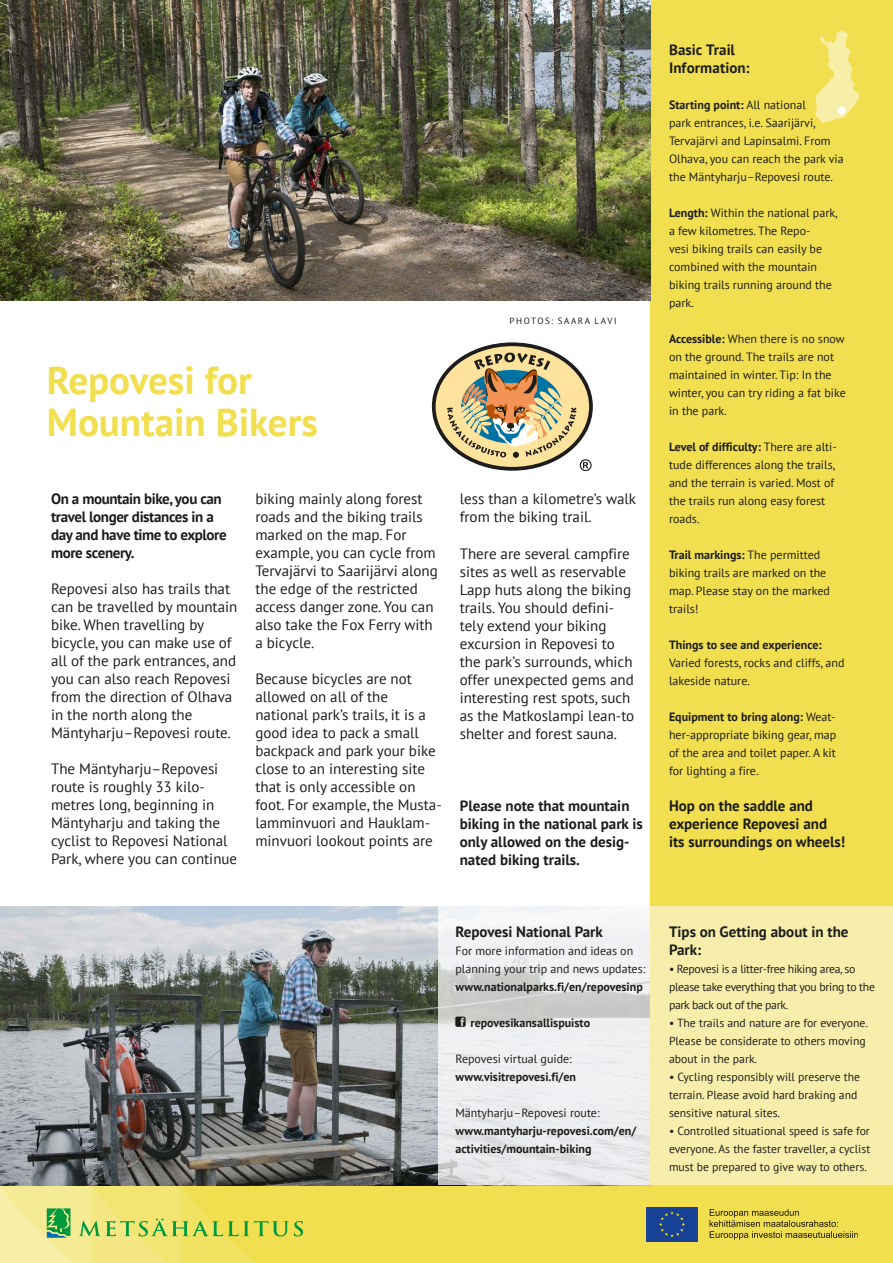
<style>
.page{position:relative;width:893px;height:1263px;background:#fff}
.page>*{position:absolute;margin:0;border:0;box-sizing:border-box;transform-origin:0 0}
.t1{font:700 39px/42px "PT Sans";color:#f1df50}
.t2{font:15px/18px "PT Sans";color:#1d1d1b}
.t3{font:700 15px/18px "PT Sans";color:#1d1d1b}
.t4{font:700 15px/18px "PT Sans";letter-spacing:-.025em;color:#1d1d1b}
.t5{font:12px/18px "PT Sans";color:#1d1d1b}
.t6{font:700 12px/18px "PT Sans";color:#1d1d1b}
.t7{font:11.7px/18px "PT Sans";color:#1d1d1b}
.t8{font:11.7px/18px "PT Sans";letter-spacing:-.025em;color:#1d1d1b}
.t9{font:9px "PT Sans";letter-spacing:.18em;color:#1d1d1b}
.s1{font-weight:700}
</style>
<div class="page">
<div style="left:651px;top:0;width:242px;height:940px;background:#f1df50"></div>
<div style="left:0;top:1184px;width:893px;height:79px;background:#f1df50"></div>
<svg style="left:434px;top:344px;width:157px;height:125px"></svg>
<svg style="left:447px;top:352px;width:145px;height:119px"></svg>
<div style="left:646px;top:1207px;width:52px;height:34px;background:#164194"></div>
<svg style="left:659px;top:1211px;width:26px;height:26px"></svg>
<img style="left:710px;top:1209px;width:89px;height:7px">
<img style="left:709px;top:1220px;width:127px;height:7px">
<img style="left:710px;top:1231px;width:139px;height:7px">
<svg style="left:850px;top:1231px;width:8px;height:7px"></svg>
<svg style="left:0;top:1185px;width:303px;height:78px"></svg>
<svg style="left:815px;top:30px;width:44px;height:94px"></svg>
<div style="left:838px;top:107px;width:8px;height:8px;background:#fff;border-radius:50%"></div>
<img style="left:0;top:0;width:651px;height:300px">
<img style="left:0;top:906px;width:439px;height:279px">
<svg style="left:439px;top:906px;width:212px;height:279px;fill:#edeff1"></svg>
<div style="left:651px;top:906px;width:242px;height:279px;background:#f8eeab"></div>
<svg style="left:455px;top:1016px;width:11px;height:11px"></svg>
<h1 class="t1" style="left:47px;top:358px;width:273px">Repovesi for<br>Mountain Bikers</h1>
<p class="t9" style="left:510px;top:315px;width:109px">PHOTOS: SAARA LAVI</p>
<p class="t4" style="left:51px;top:489px;width:177px">On a mountain bike, you can travel longer distances in a day and have time to explore more scenery.</p>
<p class="t2" style="left:51px;top:579px;width:188px">Repovesi also has trails that can be travelled by mountain bike. When travelling by bicycle, you can make use of all of the park entrances, and you can also reach Repovesi from the direction of Olhava in the north along the<br>Mäntyharju–Repovesi route.</p>
<p class="t2" style="left:51px;top:759px;width:188px">The Mäntyharju–Repovesi route is roughly 33 kilo&shy;metres long, beginning in<br>Mäntyharju and taking the cyclist to Repovesi National<br>Park, where you can continue</p>
<p class="t2" style="left:255px;top:489px;width:184px">biking mainly along forest roads and the biking trails marked on the map. For example, you can cycle from<br>Tervajärvi to Saarijärvi along the edge of the restricted access danger zone. You can also take the Fox Ferry with a bicycle.</p>
<p class="t2" style="left:255px;top:669px;width:188px">Because bicycles are not allowed on all of the national park’s trails, it is a good idea to pack a small backpack and park your bike close to an interesting site that is only accessible on foot. For example, the Musta&shy;lamminvuori and Hauklam&shy;minvuori lookout points are</p>
<p class="t2" style="left:460px;top:489px;width:178px">less than a kilometre’s walk from the biking trail.</p>
<p class="t2" style="left:460px;top:544px;width:176px">There are several campfire sites as well as reservable<br>Lapp huts along the biking trails. You should defini&shy;tely extend your biking excursion in Repovesi to the park’s surrounds, which offer unexpected gems and interesting rest spots, such as the Matkoslampi lean-to shelter and forest sauna.</p>
<p class="t3" style="left:460px;top:796px;width:184px">Please note that mountain biking in the national park is only allowed on the desig&shy;nated biking trails.</p>
<p class="t3" style="left:455px;top:922px;width:149px">Repovesi National Park</p>
<p class="t5" style="left:455px;top:941px;width:191px">For more information and ideas on planning your trip and news updates:</p>
<p class="t6" style="left:455px;top:977px;width:189px">www.nationalparks.fi/en/repovesinp</p>
<p class="t6" style="left:470px;top:1013px;width:121px">repovesikansallispuisto</p>
<p class="t5" style="left:455px;top:1049px;width:118px">Repovesi virtual guide:</p>
<p class="t6" style="left:455px;top:1067px;width:122px">www.visitrepovesi.fi/en</p>
<p class="t5" style="left:455px;top:1103px;width:146px">Mäntyharju–Repovesi route:</p>
<p class="t6" style="left:455px;top:1121px;width:182px">www.mantyharju-repovesi.com/en/ activities/mountain-biking</p>
<p class="t3" style="left:669px;top:40px;width:82px">Basic Trail<br>Information:</p>
<p class="t5" style="left:669px;top:95px;width:176px"><span class="s1">Starting point:</span> All national<br>park entrances, i.e. Saarijärvi,<br>Tervajärvi and Lapinsalmi. From<br>Olhava, you can reach the park via the Mäntyharju–Repovesi route.</p>
<p class="t5" style="left:669px;top:203px;width:170px"><span class="s1">Length:</span> Within the national park, a few kilometres. The Repo-<br>vesi biking trails can easily be combined with the mountain biking trails running around the park.</p>
<p class="t5" style="left:669px;top:329px;width:178px"><span class="s1">Accessible:</span> When there is no snow on the ground. The trails are not maintained in winter. Tip: In the winter, you can try riding a fat bike in the park.</p>
<p class="t5" style="left:669px;top:437px;width:169px"><span class="s1">Level of difficulty:</span> There are alti&shy;tude differences along the trails, and the terrain is varied. Most of the trails run along easy forest roads.</p>
<p class="t5" style="left:669px;top:545px;width:162px"><span class="s1">Trail markings:</span> The permitted biking trails are marked on the map. Please stay on the marked trails!</p>
<p class="t6" style="left:669px;top:635px;width:154px">Things to see and experience:</p>
<p class="t5" style="left:669px;top:653px;width:177px">Varied forests, rocks and cliffs, and lakeside nature.</p>
<p class="t5" style="left:669px;top:707px;width:169px;text-align:justify"><span class="s1">Equipment to bring along:</span> Weat&shy;her-appropriate biking gear, map of the area and toilet paper. A kit for lighting a fire.</p>
<p class="t3" style="left:669px;top:796px;width:178px">Hop on the saddle and experience Repovesi and its surroundings on wheels!</p>
<p class="t3" style="left:669px;top:922px;width:181px">Tips on Getting about in the<br>Park:</p>
<p class="t8" style="left:669px;top:959px;width:207px">• Repovesi is a litter-free hiking area, so please take everything that you bring to the park back out of the park.</p>
<p class="t7" style="left:669px;top:1013px;width:200px">• The trails and nature are for everyone.<br>Please be considerate to others moving about in the park.</p>
<p class="t7" style="left:669px;top:1067px;width:193px">• Cycling responsibly will preserve the terrain. Please avoid hard braking and sensitive natural sites.</p>
<p class="t7" style="left:669px;top:1121px;width:203px;text-align:justify">• Controlled situational speed is safe for everyone. As the faster traveller, a cyclist must be prepared to give way to others.</p>
</div>
